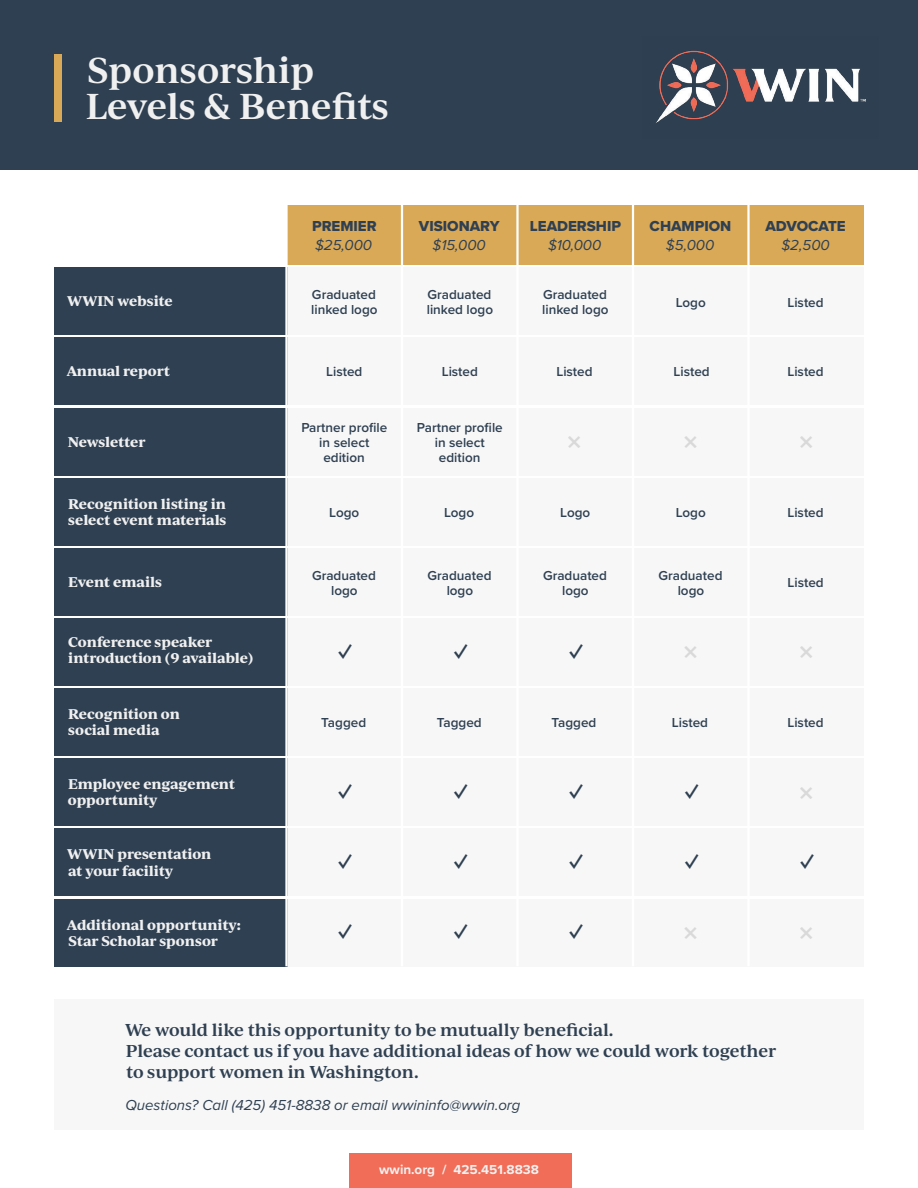
<style>
.page{position:relative;width:918px;height:1188px;background:#fff}
.page>*{position:absolute;margin:0;border:0;box-sizing:border-box;transform-origin:0 0}
.t1{font:600 34.5px/36px "Ivy Journal";color:#f0f0f0}
.t2{font:700 30px "Ivy Journal";color:#d9d9d9}
.t3{font:700 22.5px "Ivy Journal";color:#2f4052}
.t4{font:600 16.5px/21px "Ivy Journal";letter-spacing:-.01em;color:#2f4052}
.t5{font:italic 15px "Proxima Nova";color:#2f4052}
.t6{font:15px "Proxima Nova Extrabld";color:#2f4052}
.t7{font:600 13.5px/15px "Proxima Nova";color:#2f4052;text-align:center}
.t8{font:700 13.5px/16.2px "Ivy Journal";letter-spacing:-.01em;color:#f0f0f0}
.t9{font:700 13.5px "Proxima Nova";color:#f0f0f0}
</style>
<div class="page">
<div style="left:54px;top:999px;width:810px;height:131px;background:#f7f7f7"></div>
<div style="left:54px;top:899px;width:233px;height:67px;background:#2f4052"></div>
<div style="left:54px;top:758px;width:233px;height:68px;background:#2f4052"></div>
<div style="left:54px;top:618px;width:233px;height:68px;background:#2f4052"></div>
<div style="left:54px;top:478px;width:233px;height:68px;background:#2f4052"></div>
<div style="left:54px;top:338px;width:233px;height:67px;background:#2f4052"></div>
<div style="left:54px;top:829px;width:233px;height:67px;background:#2f4052"></div>
<div style="left:54px;top:267px;width:233px;height:68px;background:#2f4052"></div>
<div style="left:54px;top:408px;width:233px;height:67px;background:#2f4052"></div>
<div style="left:54px;top:548px;width:233px;height:68px;background:#2f4052"></div>
<div style="left:54px;top:688px;width:233px;height:68px;background:#2f4052"></div>
<div style="left:287px;top:899px;width:577px;height:67px;background:#f7f7f7"></div>
<div style="left:287px;top:758px;width:577px;height:68px;background:#f7f7f7"></div>
<div style="left:287px;top:618px;width:577px;height:68px;background:#f7f7f7"></div>
<div style="left:287px;top:478px;width:577px;height:68px;background:#f7f7f7"></div>
<div style="left:287px;top:338px;width:577px;height:67px;background:#f7f7f7"></div>
<div style="left:748px;top:205px;width:116px;height:60px;background:#d9a957"></div>
<div style="left:633px;top:205px;width:115px;height:60px;background:#d9a957"></div>
<div style="left:518px;top:205px;width:115px;height:60px;background:#d9a957"></div>
<div style="left:402px;top:205px;width:116px;height:60px;background:#d9a957"></div>
<div style="left:286px;top:205px;width:116px;height:60px;background:#d9a957"></div>
<div style="left:287px;top:829px;width:577px;height:67px;background:#f7f7f7"></div>
<div style="left:287px;top:267px;width:577px;height:68px;background:#f7f7f7"></div>
<div style="left:287px;top:408px;width:577px;height:67px;background:#f7f7f7"></div>
<div style="left:287px;top:548px;width:577px;height:68px;background:#f7f7f7"></div>
<div style="left:287px;top:688px;width:577px;height:68px;background:#f7f7f7"></div>
<hr style="left:516px;top:187px;width:3px;height:779px;background:#fff">
<hr style="left:632px;top:187px;width:2px;height:779px;background:#fff">
<hr style="left:747px;top:187px;width:3px;height:779px;background:#fff">
<hr style="left:401px;top:187px;width:2px;height:779px;background:#fff">
<hr style="left:285px;top:187px;width:3px;height:779px;background:#fff">
<div style="left:0;top:0;width:918px;height:170px;background:#2f4052"></div>
<img style="left:656px;top:50px;width:210px;height:73px">
<div style="left:54px;top:54px;width:8px;height:68px;background:#d9a957"></div>
<div style="left:350px;top:1153px;width:222px;height:35px;background:#f16d57"></div>
<h1 class="t1" style="left:86px;top:51px;width:305px">Sponsorship<br>Levels &amp; Benefits</h1>
<p class="t6" style="left:312px;top:215px;width:66px">PREMIER</p>
<p class="t5" style="left:315px;top:234px;width:59px">$25,000</p>
<p class="t6" style="left:419px;top:215px;width:82px">VISIONARY</p>
<p class="t5" style="left:432px;top:234px;width:55px">$15,000</p>
<p class="t6" style="left:530px;top:215px;width:93px">LEADERSHIP</p>
<p class="t5" style="left:548px;top:234px;width:55px">$10,000</p>
<p class="t6" style="left:650px;top:215px;width:83px">CHAMPION</p>
<p class="t5" style="left:666px;top:234px;width:50px">$5,000</p>
<p class="t6" style="left:766px;top:215px;width:82px">ADVOCATE</p>
<p class="t5" style="left:781px;top:234px;width:50px">$2,500</p>
<p class="t8" style="left:67px;top:293px;width:107px">WWIN website</p>
<p class="t7" style="left:311px;top:287px;width:68px;text-align:left">Graduated linked logo</p>
<p class="t7" style="left:427px;top:287px;width:68px;text-align:left">Graduated linked logo</p>
<p class="t7" style="left:542px;top:287px;width:68px;text-align:left">Graduated linked logo</p>
<p class="t7" style="left:676px;top:294px;width:32px">Logo</p>
<p class="t7" style="left:787px;top:294px;width:38px">Listed</p>
<p class="t8" style="left:67px;top:362px;width:105px">Annual report</p>
<p class="t7" style="left:326px;top:364px;width:38px">Listed</p>
<p class="t7" style="left:442px;top:364px;width:38px">Listed</p>
<p class="t7" style="left:556px;top:364px;width:38px">Listed</p>
<p class="t7" style="left:673px;top:364px;width:38px">Listed</p>
<p class="t7" style="left:787px;top:364px;width:38px">Listed</p>
<p class="t8" style="left:68px;top:433px;width:79px">Newsletter</p>
<p class="t7" style="left:301px;top:419px;width:87px">Partner profile in select edition</p>
<p class="t7" style="left:417px;top:419px;width:87px">Partner profile in select edition</p>
<h2 class="t2" style="left:564px;top:419px;width:22px">×</h2>
<h2 class="t2" style="left:680px;top:419px;width:22px">×</h2>
<h2 class="t2" style="left:796px;top:419px;width:22px">×</h2>
<p class="t8" style="left:68px;top:495px;width:160px">Recognition listing in select event materials</p>
<p class="t7" style="left:329px;top:505px;width:32px">Logo</p>
<p class="t7" style="left:444px;top:505px;width:32px">Logo</p>
<p class="t7" style="left:560px;top:505px;width:32px">Logo</p>
<p class="t7" style="left:676px;top:505px;width:32px">Logo</p>
<p class="t7" style="left:787px;top:505px;width:38px">Listed</p>
<p class="t8" style="left:68px;top:573px;width:95px">Event emails</p>
<p class="t7" style="left:312px;top:567px;width:66px">Graduated logo</p>
<p class="t7" style="left:428px;top:567px;width:66px">Graduated logo</p>
<p class="t7" style="left:543px;top:567px;width:66px">Graduated logo</p>
<p class="t7" style="left:659px;top:567px;width:66px">Graduated logo</p>
<p class="t7" style="left:787px;top:575px;width:38px">Listed</p>
<p class="t8" style="left:68px;top:633px;width:187px">Conference speaker introduction (9 available)</p>
<h3 class="t3" style="left:335px;top:635px;width:21px">✓</h3>
<h3 class="t3" style="left:450px;top:635px;width:21px">✓</h3>
<h3 class="t3" style="left:566px;top:635px;width:21px">✓</h3>
<h2 class="t2" style="left:796px;top:629px;width:22px">×</h2>
<h2 class="t2" style="left:680px;top:629px;width:22px">×</h2>
<p class="t8" style="left:68px;top:705px;width:113px">Recognition on social media</p>
<p class="t7" style="left:321px;top:715px;width:46px">Tagged</p>
<p class="t7" style="left:437px;top:715px;width:46px">Tagged</p>
<p class="t7" style="left:551px;top:715px;width:46px">Tagged</p>
<p class="t7" style="left:672px;top:715px;width:38px">Listed</p>
<p class="t7" style="left:787px;top:715px;width:38px">Listed</p>
<p class="t8" style="left:68px;top:776px;width:169px">Employee engagement opportunity</p>
<h3 class="t3" style="left:335px;top:775px;width:21px">✓</h3>
<h3 class="t3" style="left:450px;top:775px;width:21px">✓</h3>
<h3 class="t3" style="left:566px;top:775px;width:21px">✓</h3>
<h3 class="t3" style="left:681px;top:775px;width:21px">✓</h3>
<h2 class="t2" style="left:796px;top:770px;width:22px">×</h2>
<p class="t8" style="left:67px;top:846px;width:146px">WWIN presentation at your facility</p>
<h3 class="t3" style="left:335px;top:846px;width:21px">✓</h3>
<h3 class="t3" style="left:450px;top:846px;width:21px">✓</h3>
<h3 class="t3" style="left:566px;top:846px;width:21px">✓</h3>
<h3 class="t3" style="left:681px;top:846px;width:21px">✓</h3>
<h3 class="t3" style="left:797px;top:846px;width:21px">✓</h3>
<p class="t8" style="left:67px;top:916px;width:176px">Additional opportunity:<br>Star Scholar sponsor</p>
<h3 class="t3" style="left:335px;top:916px;width:21px">✓</h3>
<h3 class="t3" style="left:450px;top:916px;width:21px">✓</h3>
<h3 class="t3" style="left:566px;top:916px;width:21px">✓</h3>
<h2 class="t2" style="left:680px;top:910px;width:22px">×</h2>
<h2 class="t2" style="left:796px;top:910px;width:22px">×</h2>
<p class="t4" style="left:125px;top:1018px;width:653px">We would like this opportunity to be mutually beneficial.<br>Please contact us if you have additional ideas of how we could work together to support women in Washington.</p>
<p class="t5" style="left:125px;top:1093px;width:397px">Questions? Call (425) 451-8838 or email wwininfo@wwin.org</p>
<p class="t9" style="left:379px;top:1159px;width:161px">wwin.org / 425.451.8838</p>
</div>
